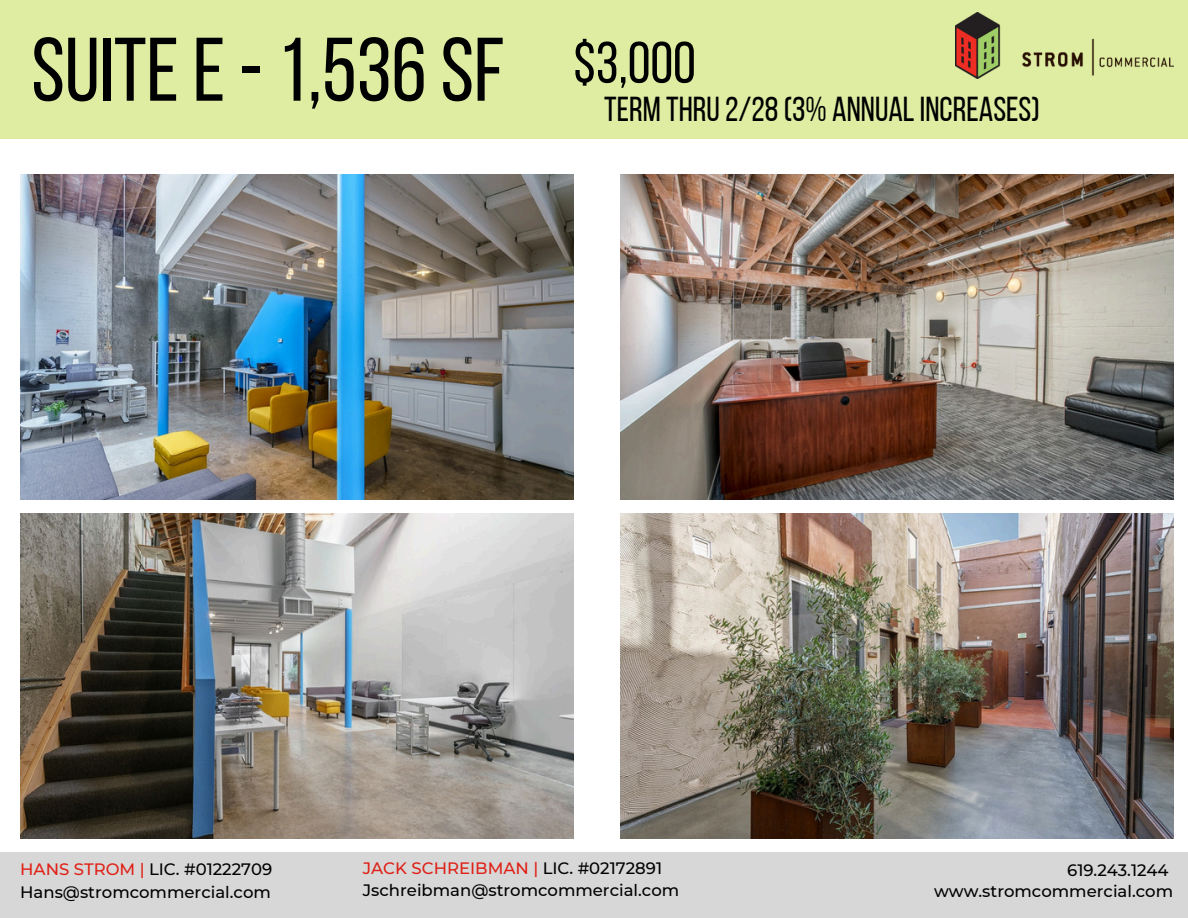
<style>
.page{position:relative;width:1188px;height:918px;background:#fff}
.page>*{position:absolute;margin:0;border:0;box-sizing:border-box;transform-origin:0 0}
.t1{font:90px "Bebas Neue";color:#000}
.t2{font:58.35px "Bebas Neue";color:#000}
.t3{font:34.5px "Bebas Neue";color:#000}
.t4{font:500 16.5px "Montserrat";color:#000}
.t5{font:500 16.5px "Montserrat";color:#df2117}
.s1{color:#df2117}
.s2{color:#000}
</style>
<div class="page">
<img style="left:20px;top:174px;width:554px;height:325px">
<div style="left:0;top:0;width:1188px;height:138px;background:#deeda2"></div>
<div style="left:0;top:853px;width:1188px;height:65px;background:#d7d7d7"></div>
<img style="left:620px;top:174px;width:554px;height:325px">
<img style="left:20px;top:513px;width:554px;height:326px">
<img style="left:620px;top:513px;width:554px;height:326px">
<img style="left:955px;top:13px;width:218px;height:65px">
<h1 class="t1" style="left:31px;top:33px;width:475px">SUITEE-1,536SF</h1>
<p class="t2" style="left:573px;top:39px;width:124px">$3,000</p>
<p class="t3" style="left:604px;top:95px;width:437px">TERM THRU 2/28 (3% ANNUAL INCREASES)</p>
<h3 class="t4" style="left:20px;top:859px;width:253px"><span class="s1">HANS STROM |</span> LIC. #01222709</h3>
<p class="t4" style="left:20px;top:882px;width:252px">Hans@stromcommercial.com</p>
<p class="t5" style="left:363px;top:858px;width:301px">JACK SCHREIBMAN | <span class="s2">LIC. #02172891</span></p>
<h2 class="t4" style="left:363px;top:880px;width:318px">Jschreibman@stromcommercial.com</h2>
<p class="t4" style="left:1067px;top:860px;width:103px">619.243.1244</p>
<p class="t4" style="left:934px;top:881px;width:241px">www.stromcommercial.com</p>
</div>
